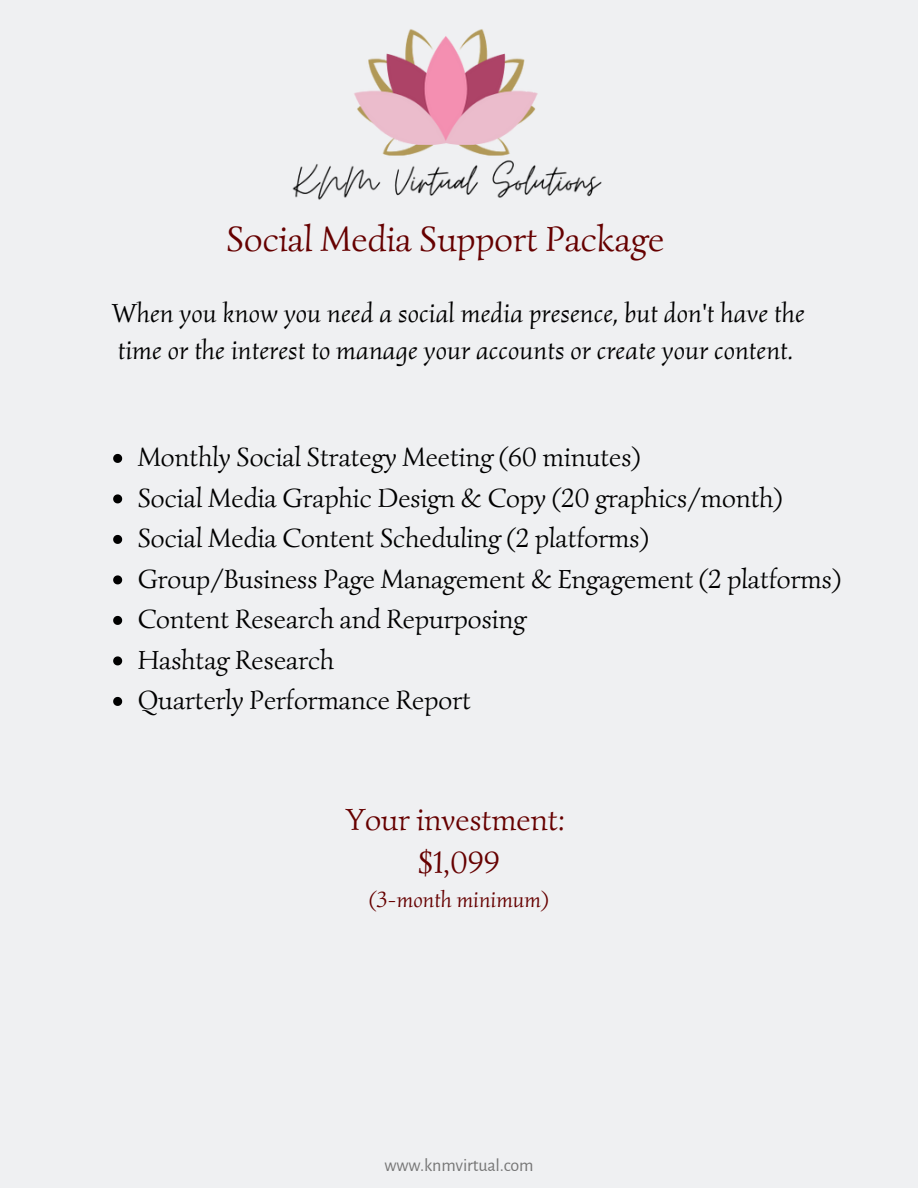
<style>
.page{position:relative;width:918px;height:1188px;background:#eff0f2}
.page>*{position:absolute;margin:0;border:0;box-sizing:border-box;transform-origin:0 0}
.t1{font:36px "Simonetta";color:#600}
.t2{font:31.5px "Simonetta";color:#600}
.t3{font:27px "Simonetta";color:#000}
.t4{font:italic 27px/37.2px "Simonetta";color:#000}
.t5{font:italic 22.5px "Simonetta";color:#600}
.t6{font:18px "Alegreya Sans";letter-spacing:-.01em;color:#767676}
</style>
<div class="page">
<img style="left:292px;top:29px;width:310px;height:171px">
<svg style="left:113px;top:454px;width:9px;height:9px"></svg>
<svg style="left:113px;top:494px;width:9px;height:9px"></svg>
<svg style="left:113px;top:535px;width:9px;height:9px"></svg>
<svg style="left:113px;top:575px;width:9px;height:9px"></svg>
<svg style="left:113px;top:616px;width:9px;height:9px"></svg>
<svg style="left:113px;top:656px;width:9px;height:9px"></svg>
<svg style="left:113px;top:697px;width:9px;height:9px"></svg>
<p class="t1" style="left:226px;top:217px;width:440px">Social Media Support Package</p>
<p class="t4" style="left:112px;top:295px;width:695px">When you know you need a social media presence, but don't have the time or the interest to manage your accounts or create your content.</p>
<p class="t3" style="left:138px;top:440px;width:504px">Monthly Social Strategy Meeting (60 minutes)</p>
<p class="t3" style="left:138px;top:481px;width:646px">Social Media Graphic Design &amp; Copy (20 graphics/month)</p>
<p class="t3" style="left:138px;top:521px;width:512px">Social Media Content Scheduling (2 platforms)</p>
<p class="t3" style="left:138px;top:562px;width:705px">Group/Business Page Management &amp; Engagement (2 platforms)</p>
<p class="t3" style="left:138px;top:602px;width:390px">Content Research and Repurposing</p>
<p class="t3" style="left:138px;top:643px;width:198px">Hashtag Research</p>
<p class="t3" style="left:138px;top:683px;width:335px">Quarterly Performance Report</p>
<p class="t2" style="left:346px;top:799px;width:221px">Your investment:</p>
<p class="t2" style="left:418px;top:843px;width:83px">$1,099</p>
<p class="t5" style="left:369px;top:886px;width:181px">(3-month minimum)</p>
<p class="t6" style="left:384px;top:1157px;width:151px">www.knmvirtual.com</p>
</div>
